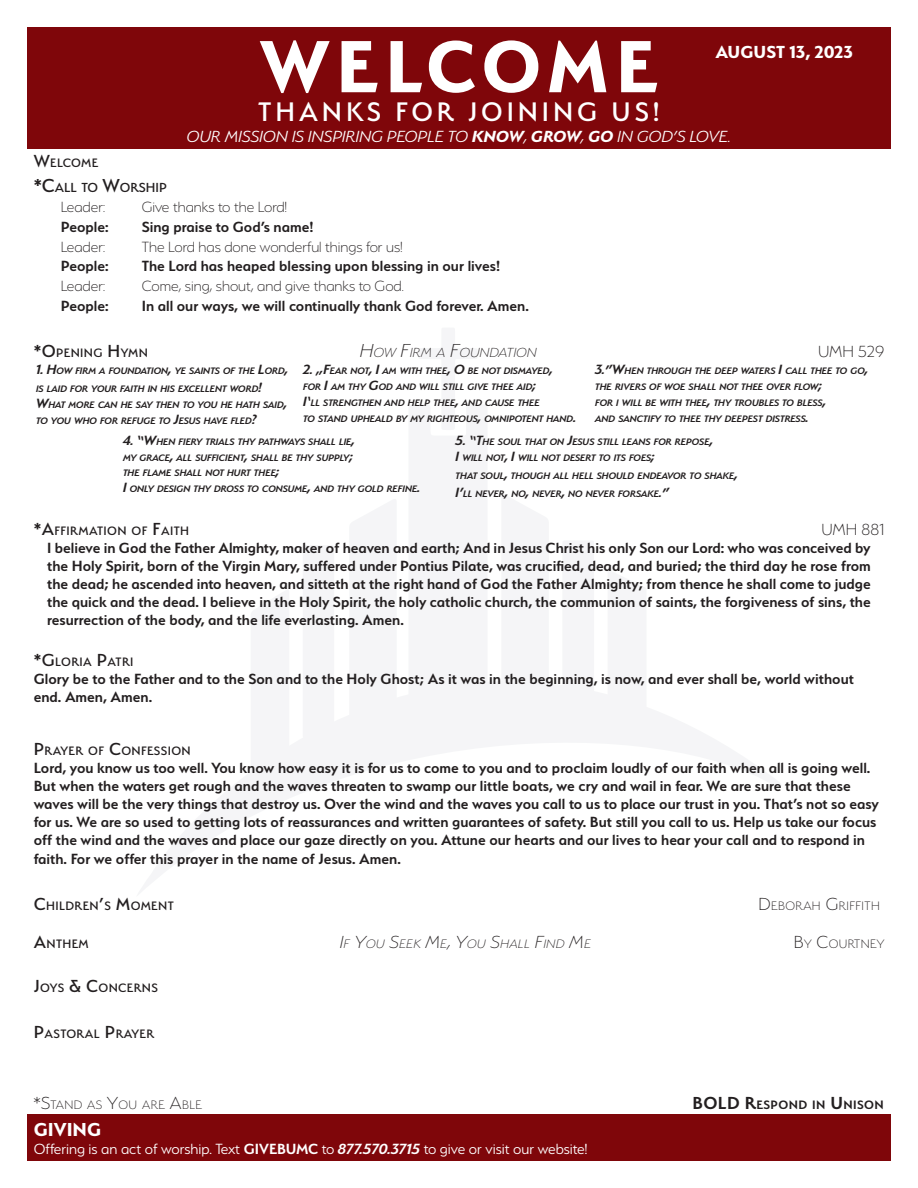
<style>
.page{position:relative;width:918px;height:1188px;background:#fff}
.page>*{position:absolute;margin:0;border:0;box-sizing:border-box;transform-origin:0 0}
.Main{font:700 82.5px "Serenity";letter-spacing:.07em;color:#fff}
.Secondary{font:500 30px "Serenity";letter-spacing:.13em;color:#fff}
.GIVE_SHARE{font:700 21px "Serenity";color:#fff}
.GIVE_SHARE-2{font:700 19.5px "Serenity";color:#fff}
.Secondary-2{font:italic 300 18px "Serenity";color:#fff}
.Order{font:200 18px "Serenity";letter-spacing:.01em;color:#231f20}
.Order-2{font:600 16.5px/18px "Serenity";color:#231f20}
.Reponses{font:600 16.5px/18px "Serenity";color:#231f20;text-align:justify}
.Call_to_Worship{font:600 16.5px "Serenity";color:#231f20}
.Call_to_Worship-2{font:200 16.5px "Serenity";color:#231f20}
.Body_Text{font:300 16.5px "Serenity";color:#fff}
.Order-3{font:italic 200 14.7px "Serenity";letter-spacing:.015em;color:#231f20}
.t1{font:500 14.7px "Serenity";color:#231f20}
.Order-4{font:500 13.65px "Serenity";letter-spacing:.03em;color:#231f20}
.Order-5{font:200 13.65px "Serenity";letter-spacing:.03em;color:#231f20}
.Order-6{font:italic 200 13.65px "Serenity";letter-spacing:.03em;color:#231f20}
.Order-7{font:600 13.65px "Serenity";letter-spacing:.03em;color:#231f20}
.Order-8{font:italic 600 10.5px/18px "Serenity";letter-spacing:-.015em;color:#231f20}
.s1{font-weight:700}
.s2{font-size:19.5px}
.s3{font-size:21px}
.s4{font-size:15px}
.s5{font-weight:600}
.s6{font-weight:600;font-style:italic}
</style>
<div class="page">
<div style="left:27px;top:27px;width:864px;height:121px;background:#7f060a"></div>
<div style="left:27px;top:1114px;width:864px;height:47px;background:#7f060a"></div>
<p class="Main" style="left:260px;top:20px;width:400px">WELCOME</p>
<p class="Secondary" style="left:258px;top:95px;width:403px">THANKS FOR JOINING US!</p>
<p class="Secondary-2" style="left:187px;top:127px;width:546px">OUR MISSION IS INSPIRING PEOPLE TO <span class="s1">KNOW</span>, <span class="s1">GROW</span>, <span class="s1">GO</span> IN GOD’S LOVE.</p>
<p class="GIVE_SHARE-2" style="left:715px;top:41px;width:139px">AUGUST 13, 2023</p>
<p class="Order-4" style="left:34px;top:155px;width:66px"><span class="s2">W</span>ELCOME</p>
<p class="t1" style="left:34px;top:180px;width:135px"><span class="s3">*C</span>ALL TO <span class="s3">W</span>ORSHIP</p>
<p class="Call_to_Worship-2" style="left:61px;top:198px;width:46px">Leader:</p>
<p class="Call_to_Worship-2" style="left:142px;top:198px;width:147px">Give thanks to the Lord!</p>
<p class="Call_to_Worship" style="left:61px;top:218px;width:49px">People:</p>
<p class="Call_to_Worship" style="left:142px;top:218px;width:173px">Sing praise to God’s name!</p>
<p class="Call_to_Worship-2" style="left:61px;top:238px;width:46px">Leader:</p>
<p class="Call_to_Worship-2" style="left:142px;top:238px;width:263px">The Lord has done wonderful things for us!</p>
<p class="Call_to_Worship" style="left:61px;top:257px;width:49px">People:</p>
<p class="Call_to_Worship" style="left:142px;top:257px;width:360px">The Lord has heaped blessing upon blessing in our lives!</p>
<p class="Call_to_Worship-2" style="left:61px;top:278px;width:46px">Leader:</p>
<p class="Call_to_Worship-2" style="left:142px;top:278px;width:264px">Come, sing, shout, and give thanks to God.</p>
<p class="Call_to_Worship" style="left:61px;top:297px;width:49px">People:</p>
<p class="Call_to_Worship" style="left:142px;top:297px;width:389px">In all our ways, we will continually thank God forever. Amen.</p>
<p class="Order-4" style="left:34px;top:345px;width:116px"><span class="s2">*O</span>PENING <span class="s2">H</span>YMN</p>
<p class="Order-3" style="left:360px;top:345px;width:178px"><span class="s3">H</span>OW <span class="s3">F</span>IRM A <span class="s3">F</span>OUNDATION</p>
<p class="Order" style="left:818px;top:342px;width:68px">UMH 529</p>
<p class="Order-8" style="left:36px;top:362px;width:254px"><span class="s4">1. H</span>OW FIRM A FOUNDATION<span class="s4">,</span> YE SAINTS OF THE <span class="s4">L</span>ORD<span class="s4">,<br></span>IS LAID FOR YOUR FAITH IN HIS EXCELL ENT WORD<span class="s4">!</span></p>
<p class="Order-8" style="left:36px;top:396px;width:253px"><span class="s4">W</span>HAT MORE CAN HE SAY THEN TO YOU HE HATH SAID<span class="s4">,</span></p>
<p class="Order-8" style="left:36px;top:412px;width:222px">TO YOU WHO FOR REFUGE TO <span class="s4">J</span>ESUS HAVE FLED<span class="s4">?</span></p>
<p class="Order-8" style="left:303px;top:362px;width:251px"><span class="s4">2. „F</span>EAR NOT<span class="s4">, I</span> AM WITH THEE<span class="s4">, O</span> BE NOT DISMAYED<span class="s4">,</span></p>
<p class="Order-8" style="left:303px;top:378px;width:235px">FOR <span class="s4">I</span> AM THY <span class="s4">G</span>OD AND WILL STILL GIVE THEE AID<span class="s4">;</span></p>
<p class="Order-8" style="left:303px;top:394px;width:238px"><span class="s4">I‘</span>LL STRENGTHEN AND HELP THEE<span class="s4">,</span> AND CAUSE THEE</p>
<p class="Order-8" style="left:303px;top:409px;width:275px">TO STAND UPHEALD BY MY RIGHTEOUS<span class="s4">,</span> OMNIPOTENT HAND<span class="s4">.</span></p>
<p class="Order-8" style="left:595px;top:362px;width:275px"><span class="s4">3.”W</span>HEN THROUGH THE DEEP WATERS <span class="s4">I</span> CALL THEE TO GO<span class="s4">,</span></p>
<p class="Order-8" style="left:595px;top:378px;width:229px">THE RIVERS OF WOE SHALL NOT THEE OVER FLOW<span class="s4">;</span></p>
<p class="Order-8" style="left:595px;top:394px;width:233px">FOR I WILL BE WITH THEE<span class="s4">,</span> THY TROUBLES TO BLESS<span class="s4">,</span></p>
<p class="Order-8" style="left:595px;top:409px;width:215px">AND SANCTIFY TO THEE THY DEEPEST DISTRESS<span class="s4">.</span></p>
<p class="Order-8" style="left:123px;top:432px;width:234px"><span class="s4">4. “W</span>HEN FIERY TRIALS THY PATHWAYS SHALL LIE<span class="s4">,</span></p>
<p class="Order-8" style="left:123px;top:448px;width:232px">MY GRACE<span class="s4">,</span> ALL SUFFICIENT<span class="s4">,</span> SHALL BE THY SUPPLY<span class="s4">;</span></p>
<p class="Order-8" style="left:123px;top:464px;width:158px">THE FLAME SHALL NOT HURT THEE<span class="s4">;</span></p>
<p class="Order-8" style="left:123px;top:480px;width:299px"><span class="s4">I</span> ONLY DESIGN THY DROSS TO CONSUME<span class="s4">,</span> AND THY GOLD REFINE<span class="s4">.</span></p>
<p class="Order-8" style="left:456px;top:432px;width:259px"><span class="s4">5. “T</span>HE SOUL THAT ON <span class="s4">J</span>ESUS STILL LEANS FOR REPOSE<span class="s4">,</span></p>
<p class="Order-8" style="left:456px;top:448px;width:284px"><span class="s4">I</span> WILL NOT<span class="s4">, I</span> WILL NOT DESERT TO ITS FOES<span class="s4">;<br></span>THAT SOUL<span class="s4">,</span> THOUGH ALL HELL SHOULD ENDEAVOR TO SHAKE<span class="s4">,<br>I’</span>LL NEVER<span class="s4">,</span> NO<span class="s4">,</span> NEVER<span class="s4">,</span> NO NEVER FORSAKE<span class="s4">.”</span></p>
<p class="Order-4" style="left:34px;top:524px;width:157px"><span class="s2">*A</span>FFIRMATION OF <span class="s2">F</span>AITH</p>
<p class="Order" style="left:821px;top:521px;width:64px">UMH 881</p>
<p class="Reponses" style="left:47px;top:539px;width:825px">I believe in God the Father Almighty, maker of heaven and earth; And in Jesus Christ his only Son our Lord: who was conceived by the Holy Spirit, born of the Virgin Mary, suffered under Pontius Pilate, was crucified, dead, and buried; the third day he rose from the dead; he ascended into heaven, and sitteth at the right hand of God the Father Almighty; from thence he shall come to judge the quick and the dead. I believe in the Holy Spirit, the holy catholic church, the communion of saints, the forgiveness of sins, the resurrection of the body, and the life everlasting. Amen.</p>
<p class="Order-4" style="left:34px;top:655px;width:101px"><span class="s2">*G</span>LORIA <span class="s2">P</span>ATRI</p>
<p class="Order-2" style="left:34px;top:670px;width:822px">Glory be to the Father and to the Son and to the Holy Ghost; As it was in the beginning, is now, and ever shall be, world without end. Amen, Amen.</p>
<p class="Order-4" style="left:34px;top:743px;width:159px"><span class="s2">P</span>RAYER OF <span class="s2">C</span>ONFESSION</p>
<p class="Order-2" style="left:34px;top:759px;width:847px">Lord, you know us too well. You know how easy it is for us to come to you and to proclaim loudly of our faith when all is going well.<br>But when the waters get rough and the waves threaten to swamp our little boats, we cry and wail in fear. We are sure that these waves will be the very things that destroy us. Over the wind and the waves you call to us to place our trust in you. That’s not so easy for us. We are so used to getting lots of reassurances and written guarantees of safety. But still you call to us. Help us take our focus off the wind and the waves and place our gaze directly on you. Attune our hearts and our lives to hear your call and to respond in</p>
<p class="Order-2" style="left:34px;top:850px;width:369px">faith. For we offer this prayer in the name of Jesus. Amen.</p>
<p class="Order-4" style="left:34px;top:899px;width:142px"><span class="s2">C</span>HILDREN<span class="s2">’</span>S <span class="s2">M</span>OMENT</p>
<p class="Order-5" style="left:759px;top:899px;width:121px"><span class="s2">D</span>EBORAH <span class="s2">G</span>RIFFITH</p>
<p class="Order-4" style="left:34px;top:936px;width:56px"><span class="s2">A</span>NTHEM</p>
<p class="Order-6" style="left:340px;top:937px;width:252px"><span class="s2">I</span>F <span class="s2">Y</span>OU <span class="s2">S</span>EEK <span class="s2">M</span>E<span class="s2">, Y</span>OU <span class="s2">S</span>HALL <span class="s2">F</span>IND <span class="s2">M</span>E</p>
<p class="Order-5" style="left:794px;top:937px;width:92px"><span class="s2">B</span>Y <span class="s2">C</span>OURTNEY</p>
<p class="Order-4" style="left:34px;top:980px;width:126px"><span class="s2">J</span>OYS <span class="s2">&amp; C</span>ONCERNS</p>
<p class="Order-4" style="left:34px;top:1026px;width:122px"><span class="s2">P</span>ASTORAL <span class="s2">P</span> RAYER</p>
<p class="Order-5" style="left:33px;top:1097px;width:170px"><span class="s2">*S</span>TAND AS <span class="s2">Y</span>OU ARE <span class="s2">A</span>BLE</p>
<p class="Order-7" style="left:693px;top:1097px;width:193px"><span class="s2">BOLD R</span>ESPOND IN <span class="s2">U</span>NISON</p>
<p class="GIVE_SHARE" style="left:34px;top:1118px;width:69px">GIVING</p>
<p class="Body_Text" style="left:34px;top:1141px;width:556px">Offering is an act of worship. Text <span class="s5">GIVEBUMC</span> to <span class="s6">877.570.3715</span> to give or visit our website!</p>
</div>
